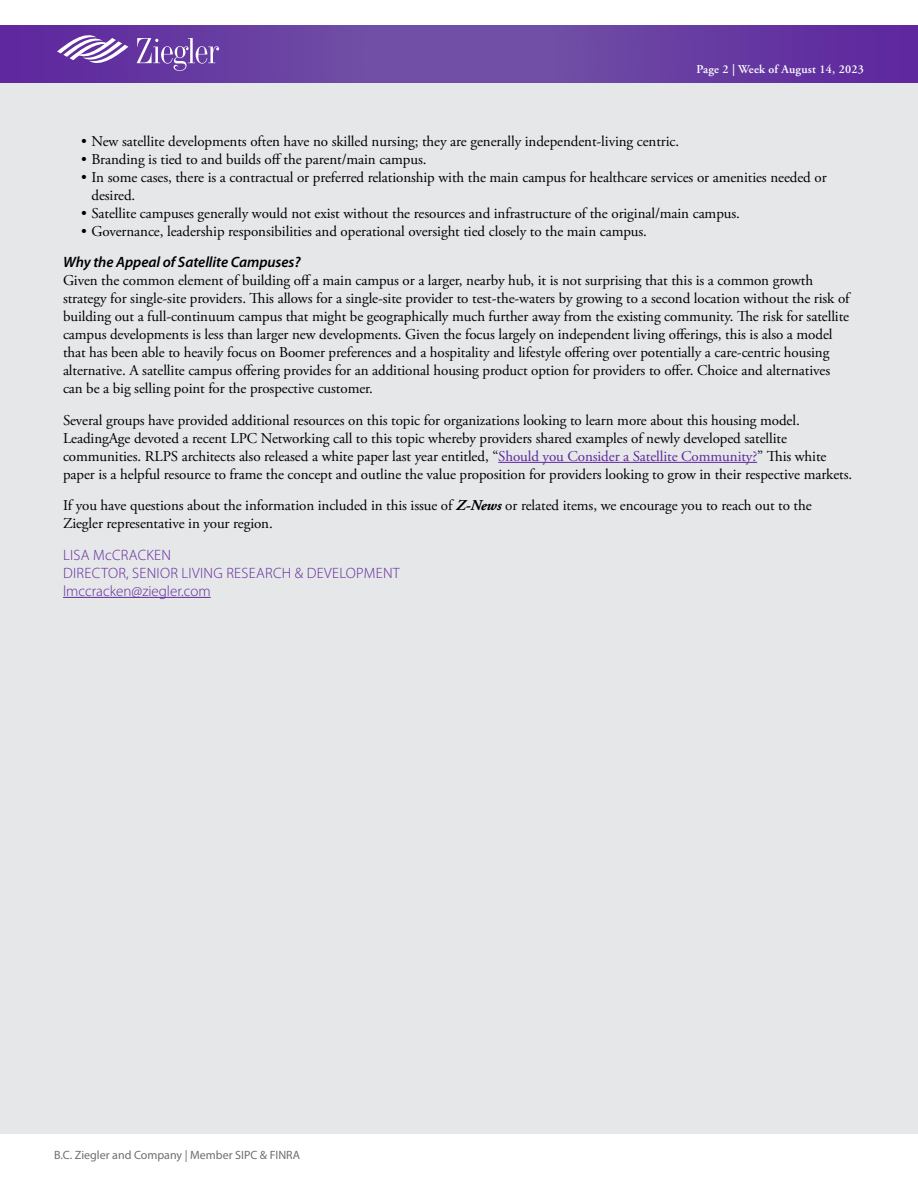
<style>
.page{position:relative;width:918px;height:1188px;background:#fff}
.page>*{position:absolute;margin:0;border:0;box-sizing:border-box;transform-origin:0 0}
.t1{font:15px/18px "Adobe Garamond Pro";letter-spacing:-.005em;color:#000}
.t2{font:300 15px/18px "Myriad Pro";letter-spacing:.02em;color:#5f279e}
.t3{font:italic 600 15px "Myriad Pro";letter-spacing:-.005em;color:#000}
.t4{font:12px "Myriad Pro";color:#6d6e71}
.t5{font:600 12px "Adobe Garamond Pro";letter-spacing:.02em;color:#fff}
.s1{color:#5f279e}
.s2{font-weight:700;font-style:italic}
</style>
<div class="page">
<div style="left:0;top:79px;width:918px;height:1055px;background:#e6e7e8"></div>
<svg style="left:0;top:25px;width:918px;height:58px;background:#683ea2"></svg>
<svg style="left:137px;top:38px;width:82px;height:33px;background:#825eb3"></svg>
<svg style="left:57px;top:36px;width:71px;height:32px"></svg>
<hr style="left:498px;top:462px;width:259px;height:1px;background:#5f279e">
<hr style="left:63px;top:597px;width:148px;height:1px;background:#5f279e">
<p class="t5" style="left:696px;top:62px;width:169px">Page 2 | Week of August 14, 2023</p>
<p class="t1" style="left:81px;top:133px;width:600px">• New satellite developments often have no skilled nursing; they are generally independent-living centric.</p>
<p class="t1" style="left:81px;top:151px;width:347px">• Branding is tied to and builds off the parent/main campus.</p>
<p class="t1" style="left:92px;top:169px;width:737px;text-indent:-10px">• In some cases, there is a contractual or preferred relationship with the main campus for healthcare services or amenities needed or desired.</p>
<p class="t1" style="left:81px;top:205px;width:660px">• Satellite campuses generally would not exist without the resources and infrastructure of the original/main campus.</p>
<p class="t1" style="left:81px;top:223px;width:568px">• Governance, leadership responsibilities and operational oversight tied closely to the main campus.</p>
<p class="t3" style="left:63px;top:253px;width:239px">Why the Appeal of Satellite Campuses?</p>
<p class="t1" style="left:63px;top:272px;width:788px">Given the common element of building off a main campus or a larger, nearby hub, it is not surprising that this is a common growth strategy for single-site providers. This allows for a single-site provider to test-the-waters by growing to a second location without the risk of building out a full-continuum campus that might be geographically much further away from the existing community. The risk for satellite campus developments is less than larger new developments. Given the focus largely on independent living offerings, this is also a model that has been able to heavily focus on Boomer preferences and a hospitality and lifestyle offering over potentially a care-centric housing alternative. A satellite campus offering provides for an additional housing product option for providers to offer. Choice and alternatives can be a big selling point for the prospective customer.</p>
<p class="t1" style="left:63px;top:412px;width:791px">Several groups have provided additional resources on this topic for organizations looking to learn more about this housing model.<br>LeadingAge devoted a recent LPC Networking call to this topic whereby providers shared examples of newly developed satellite communities. RLPS architects also released a white paper last year entitled, “<span class="s1">Should you Consider a Satellite Community?</span>” This white paper is a helpful resource to frame the concept and outline the value proposition for providers looking to grow in their respective markets.</p>
<p class="t1" style="left:63px;top:497px;width:750px">If you have questions about the information included in this issue of <span class="s2">Z-News</span> or related items, we encourage you to reach out to the<br>Ziegler representative in your region.</p>
<p class="t2" style="left:63px;top:546px;width:338px">LISA McCRACKEN<br>DIRECTOR, SENIOR LIVING RESEARCH &amp; DEVELOPMENT lmccracken@ziegler.com</p>
<p class="t4" style="left:54px;top:1147px;width:248px">B.C. Ziegler and Company | Member SIPC &amp; FINRA</p>
</div>
